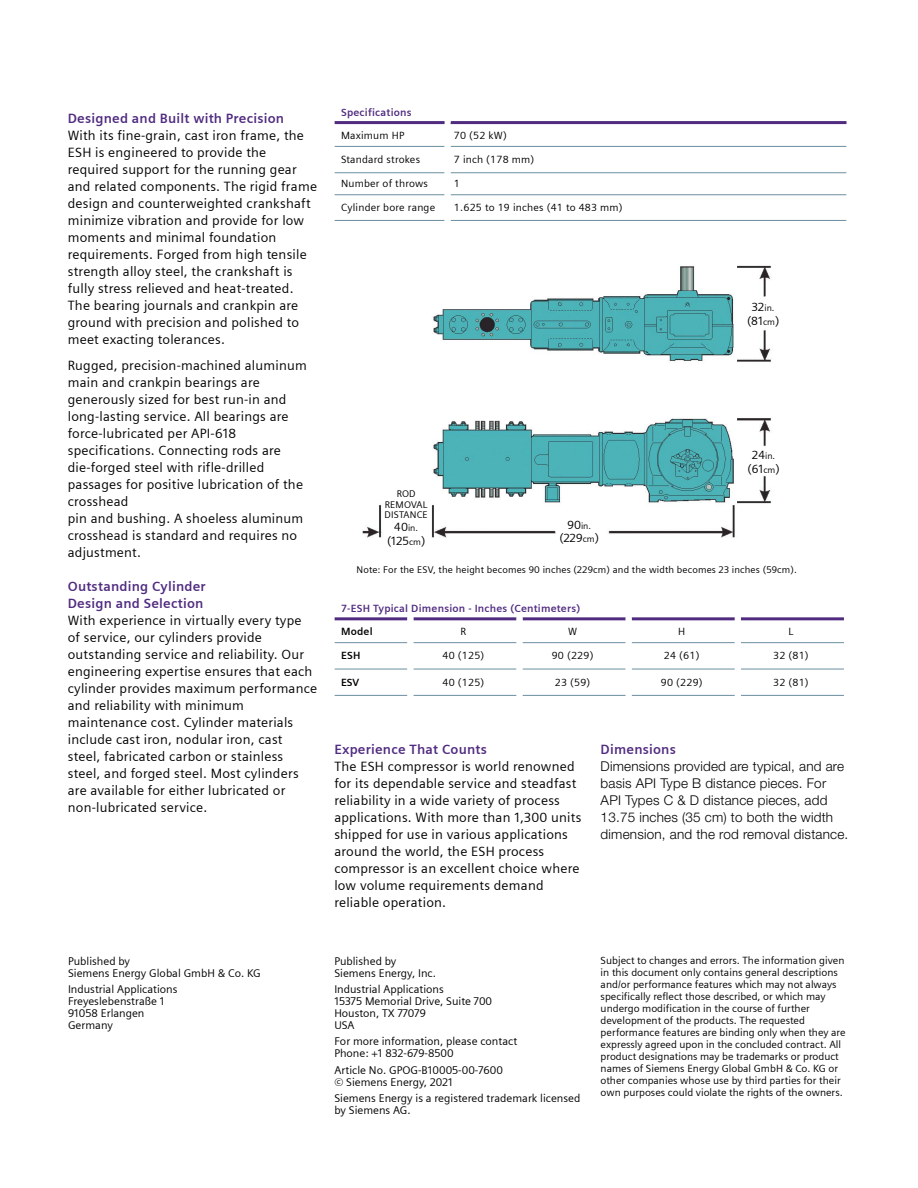
<style>
.page{position:relative;width:918px;height:1188px;background:#fff}
.page>*{position:absolute;margin:0;border:0;box-sizing:border-box;transform-origin:0 0}
.t1{font:13.5px/17px "Siemens Sans";letter-spacing:.015em;color:#000}
.t2{font:300 13.5px/17px "Helvetica Neue";letter-spacing:.015em;color:#000}
.t3{font:13.5px/17px "Siemens Sans Bold";letter-spacing:.015em;color:#502b80}
.t4{font:12px "Siemens Sans";color:#000}
.t5{font:11.25px/12px "Siemens Sans";color:#000}
.t6{font:10.5px/12px "Siemens Sans";color:#000}
.t7{font:10.5px "Siemens Sans";letter-spacing:.02em;color:#000}
.t8{font:10.5px "Siemens Sans Bold";letter-spacing:.02em;color:#502b80}
.t9{font:10.5px "Siemens Sans";letter-spacing:.02em;color:#000}
.t10{font:10.5px "Siemens Sans Bold";letter-spacing:.02em;color:#000}
.t11{font:9.75px/10.5px "Siemens Sans";letter-spacing:.015em;color:#000;text-align:center}
.t12{font:9px "Siemens Sans";color:#000}
.s1{font-size:12px}
.s2{font-size:9px}
</style>
<div class="page">
<img style="left:362px;top:265px;width:409px;height:273px">
<hr style="left:335px;top:146px;width:110px;height:1px;background:#6b8e9f">
<hr style="left:451px;top:146px;width:396px;height:1px;background:#6b8e9f">
<hr style="left:335px;top:220px;width:110px;height:1px;background:#6b8e9f">
<hr style="left:451px;top:220px;width:396px;height:1px;background:#6b8e9f">
<hr style="left:335px;top:172px;width:110px;height:1px;background:#6b8e9f">
<hr style="left:451px;top:172px;width:396px;height:1px;background:#6b8e9f">
<hr style="left:335px;top:194px;width:110px;height:1px;background:#6b8e9f">
<hr style="left:451px;top:194px;width:396px;height:1px;background:#6b8e9f">
<hr style="left:451px;top:121px;width:396px;height:3px;background:#502b80">
<hr style="left:335px;top:121px;width:110px;height:3px;background:#502b80">
<hr style="left:335px;top:642px;width:72px;height:1px;background:#6b8e9f">
<hr style="left:413px;top:642px;width:104px;height:1px;background:#6b8e9f">
<hr style="left:523px;top:642px;width:103px;height:1px;background:#6b8e9f">
<hr style="left:632px;top:642px;width:103px;height:1px;background:#6b8e9f">
<hr style="left:741px;top:642px;width:103px;height:1px;background:#6b8e9f">
<hr style="left:335px;top:669px;width:72px;height:1px;background:#6b8e9f">
<hr style="left:413px;top:669px;width:104px;height:1px;background:#6b8e9f">
<hr style="left:523px;top:669px;width:103px;height:1px;background:#6b8e9f">
<hr style="left:632px;top:669px;width:103px;height:1px;background:#6b8e9f">
<hr style="left:741px;top:669px;width:103px;height:1px;background:#6b8e9f">
<hr style="left:335px;top:695px;width:72px;height:1px;background:#6b8e9f">
<hr style="left:413px;top:695px;width:104px;height:1px;background:#6b8e9f">
<hr style="left:523px;top:695px;width:103px;height:1px;background:#6b8e9f">
<hr style="left:632px;top:695px;width:103px;height:1px;background:#6b8e9f">
<hr style="left:741px;top:695px;width:103px;height:1px;background:#6b8e9f">
<hr style="left:335px;top:617px;width:72px;height:3px;background:#502b80">
<hr style="left:413px;top:617px;width:104px;height:3px;background:#502b80">
<hr style="left:523px;top:617px;width:103px;height:3px;background:#502b80">
<hr style="left:632px;top:617px;width:103px;height:3px;background:#502b80">
<hr style="left:741px;top:617px;width:103px;height:3px;background:#502b80">
<p class="t3" style="left:68px;top:109px;width:218px">Designed and Built with Precision</p>
<p class="t1" style="left:68px;top:126px;width:251px">With its fine-grain, cast iron frame, the ESH is engineered to provide the required support for the running gear and related components. The rigid frame design and counterweighted crankshaft minimize vibration and provide for low moments and minimal foundation requirements. Forged from high tensile strength alloy steel, the crankshaft is fully stress relieved and heat-treated.<br>The bearing journals and crankpin are ground with precision and polished to meet exacting tolerances.</p>
<p class="t1" style="left:68px;top:356px;width:240px">Rugged, precision-machined aluminum main and crankpin bearings are generously sized for best run-in and long-lasting service. All bearings are force-lubricated per API-618 specifications. Connecting rods are die-forged steel with rifle-drilled passages for positive lubrication of the crosshead<br>pin and bushing. A shoeless aluminum crosshead is standard and requires no adjustment.</p>
<p class="t3" style="left:68px;top:577px;width:139px">Outstanding Cylinder<br>Design and Selection</p>
<p class="t1" style="left:68px;top:611px;width:251px">With experience in virtually every type of service, our cylinders provide outstanding service and reliability. Our engineering expertise ensures that each cylinder provides maximum performance and reliability with minimum maintenance cost. Cylinder materials include cast iron, nodular iron, cast steel, fabricated carbon or stainless steel, and forged steel. Most cylinders are available for either lubricated or non-lubricated service.</p>
<p class="t8" style="left:341px;top:104px;width:72px">Specifications</p>
<p class="t7" style="left:341px;top:127px;width:65px">Maximum HP</p>
<p class="t6" style="left:454px;top:128px;width:55px">70 (52 kW)</p>
<p class="t7" style="left:341px;top:152px;width:81px">Standard strokes</p>
<p class="t9" style="left:454px;top:152px;width:82px">7 inch (178 mm)</p>
<p class="t7" style="left:341px;top:176px;width:88px">Number of throws</p>
<p class="t7" style="left:454px;top:176px;width:8px">1</p>
<p class="t7" style="left:341px;top:200px;width:96px">Cylinder bore range</p>
<p class="t9" style="left:454px;top:200px;width:170px">1.625 to 19 inches (41 to 483 mm)</p>
<p class="t11" style="left:385px;top:488px;width:45px">ROD<br>REMOVAL<br>DISTANCE</p>
<p class="t12" style="left:394px;top:522px;width:25px"><span class="s1">40</span>in.</p>
<p class="t4" style="left:387px;top:532px;width:40px">(125<span class="s2">cm</span>)</p>
<p class="t12" style="left:567px;top:519px;width:25px"><span class="s1">90</span>in.</p>
<p class="t4" style="left:559px;top:529px;width:41px">(229<span class="s2">cm</span>)</p>
<p class="t12" style="left:752px;top:301px;width:24px"><span class="s1">32</span>in.</p>
<p class="t4" style="left:747px;top:312px;width:34px">(81<span class="s2">cm</span>)</p>
<p class="t12" style="left:752px;top:449px;width:25px"><span class="s1">24</span>in.</p>
<p class="t4" style="left:748px;top:460px;width:34px">(61<span class="s2">cm</span>)</p>
<p class="t11" style="left:357px;top:564px;width:442px">Note: For the ESV, the height becomes 90 inches (229cm) and the width becomes 23 inches (59cm).</p>
<p class="t8" style="left:341px;top:600px;width:241px">7-ESH Typical Dimension - Inches (Centimeters)</p>
<p class="t10" style="left:341px;top:623px;width:33px">Model</p>
<p class="t7" style="left:461px;top:623px;width:7px">R</p>
<p class="t7" style="left:568px;top:623px;width:11px">W</p>
<p class="t7" style="left:678px;top:623px;width:9px">H</p>
<p class="t7" style="left:788px;top:623px;width:6px">L</p>
<p class="t10" style="left:341px;top:648px;width:21px">ESH</p>
<p class="t6" style="left:443px;top:649px;width:43px">40 (125)</p>
<p class="t6" style="left:552px;top:649px;width:43px">90 (229)</p>
<p class="t6" style="left:664px;top:649px;width:37px">24 (61)</p>
<p class="t6" style="left:773px;top:649px;width:37px">32 (81)</p>
<p class="t10" style="left:341px;top:674px;width:19px">ESV</p>
<p class="t6" style="left:443px;top:676px;width:43px">40 (125)</p>
<p class="t6" style="left:555px;top:676px;width:37px">23 (59)</p>
<p class="t6" style="left:661px;top:676px;width:43px">90 (229)</p>
<p class="t6" style="left:773px;top:676px;width:37px">32 (81)</p>
<p class="t3" style="left:334px;top:740px;width:154px">Experience That Counts</p>
<p class="t1" style="left:334px;top:757px;width:249px">The ESH compressor is world renowned for its dependable service and steadfast reliability in a wide variety of process applications. With more than 1,300 units shipped for use in various applications around the world, the ESH process compressor is an excellent choice where low volume requirements demand reliable operation.</p>
<p class="t3" style="left:601px;top:740px;width:77px">Dimensions</p>
<p class="t2" style="left:601px;top:757px;width:249px">Dimensions provided are typical, and are basis API Type B distance pieces. For API Types C &amp; D distance pieces, add 13.75 inches (35 cm) to both the width dimension, and the rod removal distance.</p>
<p class="t5" style="left:68px;top:954px;width:194px">Published by<br>Siemens Energy Global GmbH &amp; Co. KG</p>
<p class="t5" style="left:68px;top:983px;width:111px">Industrial Applications<br>Freyeslebenstraße 1<br>91058 Erlangen<br>Germany</p>
<p class="t5" style="left:334px;top:954px;width:103px">Published by<br>Siemens Energy, Inc.</p>
<p class="t5" style="left:334px;top:983px;width:159px">Industrial Applications<br>15375 Memorial Drive, Suite 700<br>Houston, TX 77079<br>USA</p>
<p class="t5" style="left:334px;top:1035px;width:184px">For more information, please contact<br>Phone: +1 832-679-8500</p>
<p class="t5" style="left:334px;top:1063px;width:170px">Article No. GPOG-B10005-00-7600 © Siemens Energy, 2021</p>
<p class="t5" style="left:334px;top:1091px;width:248px">Siemens Energy is a registered trademark licensed by Siemens AG.</p>
<p class="t6" style="left:601px;top:954px;width:247px">Subject to changes and errors. The information given in this document only contains general descriptions and/or performance features which may not always specifically reflect those described, or which may undergo modification in the course of further development of the products. The requested performance features are binding only when they are expressly agreed upon in the concluded contract. All product designations may be trademarks or product names of Siemens Energy Global GmbH &amp; Co. KG or other companies whose use by third parties for their own purposes could violate the rights of the owners.</p>
</div>
